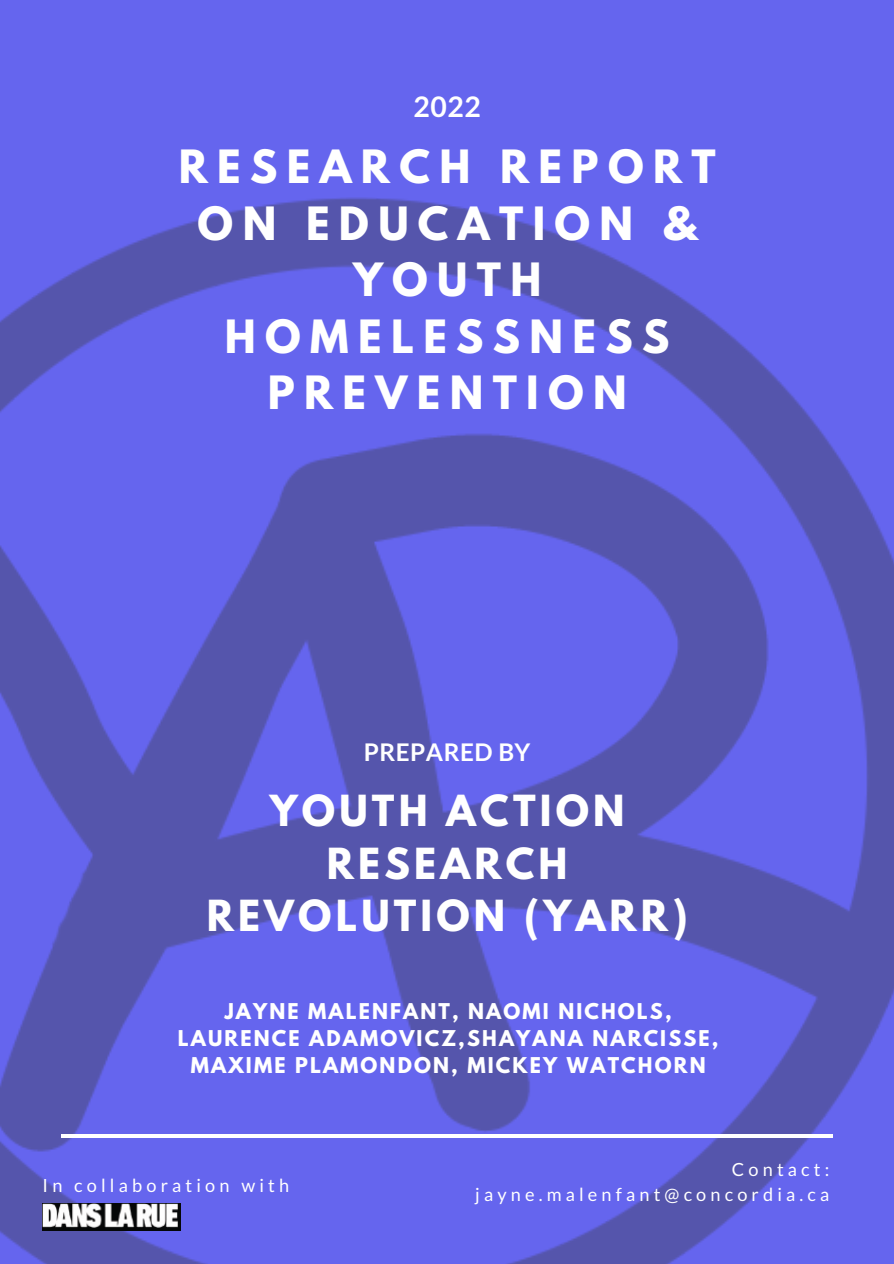
<style>
.page{position:relative;width:894px;height:1264px;background:#fff}
.page>*{position:absolute;margin:0;border:0;box-sizing:border-box;transform-origin:0 0}
.t1{font:700 40.65px/56.6px "League Spartan";letter-spacing:.23em;color:#fff;text-align:center}
.t2{font:700 37.95px/52.7px "League Spartan";letter-spacing:.11em;color:#fff;text-align:center}
.t3{font:700 28.35px "Lato";color:#fff}
.t4{font:700 24.3px "Lato";letter-spacing:.02em;color:#fff}
.t5{font:700 19.2px/26.8px "League Spartan";letter-spacing:.11em;color:#fff;text-align:center}
.t6{font:18.15px/24.6px "Lato";letter-spacing:.23em;color:#fff;text-align:right}
</style>
<div class="page">
<div style="left:0;top:0;width:893px;height:1263px;background:#6565ee"></div>
<img style="left:0;top:197px;width:893px;height:1066px">
<hr style="left:61px;top:1134px;width:771px;height:3px;background:#fff">
<img style="left:43px;top:1203px;width:137px;height:27px">
<p class="t3" style="left:413px;top:89px;width:69px">2022</p>
<p class="t1" style="left:179px;top:144px;width:538px">RESEARCH REPORT<br>ON EDUCATION &amp;<br>YOUTH<br>HOMELESSNESS<br>PREVENTION</p>
<p class="t4" style="left:364px;top:737px;width:168px">PREPARED BY</p>
<p class="t2" style="left:207px;top:789px;width:482px">YOUTH ACTION<br>RESEARCH<br>REVOLUTION (YARR)</p>
<p class="t5" style="left:178px;top:1000px;width:542px">JAYNE MALENFANT, NAOMI NICHOLS,<br>LAURENCE ADAMOVICZ,SHAYANA NARCISSE,<br>MAXIME PLAMONDON, MICKEY WATCHORN</p>
<p class="t6" style="left:43px;top:1173px;width:248px">In collaboration with</p>
<p class="t6" style="left:475px;top:1156px;width:355px">Contact: jayne.malenfant@concordia.ca</p>
</div>
